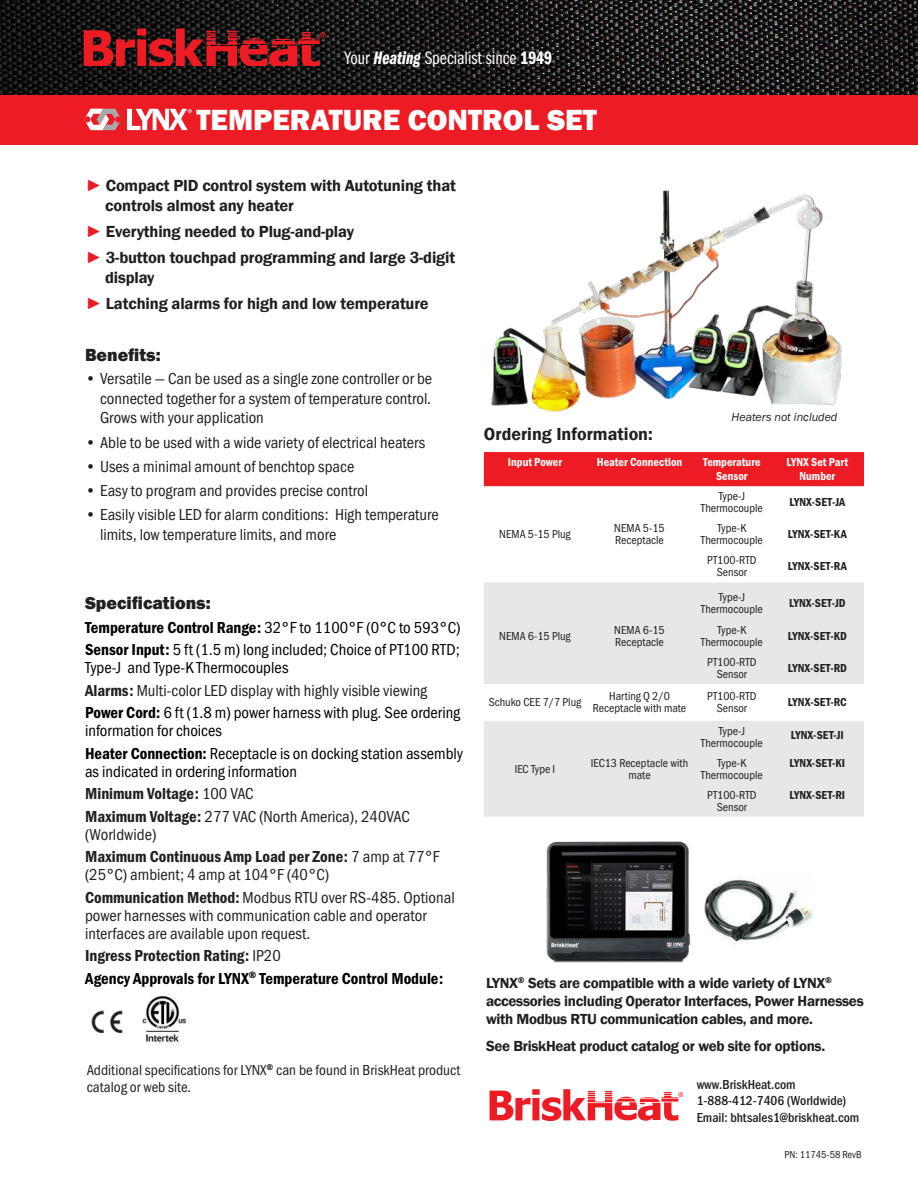
<style>
.page{position:relative;width:918px;height:1188px;background:#fff}
.page>*{position:absolute;margin:0;border:0;box-sizing:border-box;transform-origin:0 0}
.t1{font:800 30px "Franklin Gothic";color:#fff}
.t2{font:18.75px "Franklin Gothic URW Com Boo";color:#fff}
.t3{font:800 18px "Franklin Gothic";color:#221f1f}
.t4{font:600 18px "Franklin Gothic";color:#221f1f}
.t5{font:16.5px/19.5px "Franklin Gothic URW Cond";color:#221f1f}
.t6{font:600 16.5px/26.2px "Franklin Gothic";letter-spacing:-.01em;color:#221f1f}
.t7{font:16.5px/18px "Franklin Gothic URW Cond";color:#000}
.t8{font:16.5px/22.5px "Franklin Gothic URW Con Dem";color:#000}
.t9{font:16.5px "Franklin Gothic URW Con Dem";color:#221f1f}
.t10{font:600 15px/18px "Franklin Gothic";letter-spacing:-.02em;color:#221f1f}
.t11{font:15px/16.5px "Franklin Gothic URW Cond";color:#221f1f}
.t12{font:500 13.5px/16.5px "Franklin Gothic URW Cond";color:#221f1f}
.t13{font:12px/12px "Franklin Gothic URW Cond";color:#221f1f;text-align:center}
.t14{font:12px "Franklin Gothic URW Con Dem";color:#221f1f}
.t15{font:12px/13.5px "Franklin Gothic URW Con Dem";color:#fff;text-align:center}
.t16{font:italic 12px "Franklin Gothic";color:#221f1f}
.t17{font:10.5px "Franklin Gothic URW Cond";color:#221f1f}
.s1{font-family:"Franklin Gothic URW Com Dem Ita"}
.s2{font-family:"Franklin Gothic URW Com Dem"}
.s3{color:#ed1c24}
.s4{font-family:"Franklin Gothic URW Cond"}
.s5{font-family:"Franklin Gothic URW Con Dem"}
.s6{font-family:"Franklin Gothic URW Con Dem";color:#000}
.s7{color:#000}
.s8{color:#221f1f}
.s9{font-family:"Franklin Gothic URW Cond";color:#221f1f}
</style>
<div class="page">
<img style="left:0;top:0;width:918px;height:95px">
<div style="left:0;top:95px;width:918px;height:50px;background:#ed1c24"></div>
<svg style="left:84px;top:109px;width:37px;height:21px"></svg>
<svg style="left:127px;top:109px;width:65px;height:21px"></svg>
<svg style="left:84px;top:29px;width:242px;height:37px;background:#84191d"></svg>
<img style="left:491px;top:190px;width:351px;height:222px">
<svg style="left:490px;top:1089px;width:193px;height:32px"></svg>
<div style="left:484px;top:452px;width:380px;height:35px;background:#ed1c24"></div>
<div style="left:484px;top:582px;width:380px;height:235px;background:#e6e7e8"></div>
<svg style="left:484px;top:684px;width:380px;height:37px"></svg>
<img style="left:91px;top:1010px;width:32px;height:22px">
<img style="left:141px;top:996px;width:45px;height:47px">
<img style="left:546px;top:841px;width:145px;height:122px">
<img style="left:704px;top:879px;width:110px;height:64px">
<p class="t2" style="left:344px;top:52px;width:209px">Your <span class="s1">Heating</span> Specialist since <span class="s2">1949</span></p>
<h1 class="t1" style="left:196px;top:102px;width:402px">TEMPERATURE CONTROL SET</h1>
<p class="t6" style="left:105px;top:177px;width:352px;line-height:19.5px;text-indent:-19px"><span class="s3">►</span> Compact PID control system with Autotuning that controls almost any heater</p>
<p class="t6" style="left:86px;top:219px;width:371px"><span class="s3">►</span> Everything needed to Plug-and-play<br><span class="s3">►</span> 3-button touchpad programming and large 3-digit</p>
<p class="t6" style="left:86px;top:265px;width:345px;text-indent:19px">display<br><span class="s3">►</span> Latching alarms for high and low temperature</p>
<p class="t3" style="left:85px;top:344px;width:77px">Bene昀椀ts:</p>
<p class="t5" style="left:100px;top:371px;width:334px;text-align:justify;text-indent:-15px">• Versatile — Can be used as a single zone controller or be connected together for a system of temperature control.<br>Grows with your application</p>
<p class="t5" style="left:85px;top:434px;width:342px">• Able to be used with a wide variety of electrical heaters</p>
<p class="t5" style="left:85px;top:458px;width:271px">• Uses a minimal amount of benchtop space</p>
<p class="t5" style="left:85px;top:482px;width:285px">• Easy to program and provides precise control</p>
<p class="t5" style="left:100px;top:507px;width:340px;text-indent:-15px">• Easily visible LED for alarm conditions: High temperature limits, low temperature limits, and more</p>
<p class="t3" style="left:85px;top:592px;width:127px">Speci昀椀cations:</p>
<p class="t8" style="left:85px;top:617px;width:377px">Temperature Control Range: <span class="s4">32°F to 1100°F (0°C to 593°C)</span></p>
<p class="t7" style="left:85px;top:642px;width:376px"><span class="s5">Sensor Input:</span> 5 ft (1.5 m) long included; Choice of PT100 RTD;<br>Type-J and Type-K Thermocouples</p>
<p class="t5" style="left:85px;top:680px;width:377px;line-height:22.5px"><span class="s5">Alarms:</span> Multi-color LED display with highly visible viewing<br><span class="s6">Power Cord:</span> <span class="s7">6 ft (1.8 m) power harness with plug. See ordering</span></p>
<p class="t7" style="left:85px;top:721px;width:380px;line-height:22.5px">information for choices<br><span class="s5">Heater Connection:</span> Receptacle is on docking station assembly</p>
<p class="t7" style="left:85px;top:764px;width:213px">as indicated in ordering information</p>
<p class="t9" style="left:85px;top:788px;width:170px">Minimum Voltage: <span class="s4">100 VAC</span></p>
<p class="t5" style="left:85px;top:809px;width:326px;line-height:18px"><span class="s5">Maximum Voltage:</span> 277 VAC (North America), 240VAC (Worldwide)</p>
<p class="t9" style="left:85px;top:851px;width:356px">Maximum Continuous Amp Load per Zone: <span class="s4">7 amp at 77°F</span></p>
<p class="t5" style="left:85px;top:865px;width:371px;line-height:22.5px">(25°C) ambient; 4 amp at 104°F (40°C)<br><span class="s5">Communication Method:</span> Modbus RTU over RS-485. Optional</p>
<p class="t5" style="left:85px;top:908px;width:343px;line-height:18px">power harnesses with communication cable and operator interfaces are available upon request.</p>
<p class="t8" style="left:85px;top:946px;width:360px"><span class="s8">Ingress Protection Rating:</span> <span class="s9">IP20<br></span>Agency Approvals for LYNX<sup>®</sup> Temperature Control Module:</p>
<p class="t11" style="left:87px;top:1063px;width:375px">Additional specifications for LYNX<sup>®</sup> can be found in BriskHeat product catalog or web site.</p>
<p class="t4" style="left:484px;top:428px;width:170px">Ordering Information:</p>
<p class="t16" style="left:732px;top:410px;width:107px">Heaters not included</p>
<p class="t15" style="left:508px;top:456px;width:56px">Input Power</p>
<p class="t15" style="left:597px;top:456px;width:87px">Heater Connection</p>
<p class="t15" style="left:703px;top:456px;width:59px">Temperature<br>Sensor</p>
<p class="t15" style="left:786px;top:456px;width:63px">LYNX Set Part<br>Number</p>
<p class="t13" style="left:499px;top:529px;width:73px">NEMA 5-15 Plug</p>
<p class="t13" style="left:614px;top:523px;width:52px;text-align:left">NEMA 5-15<br>Receptacle</p>
<p class="t13" style="left:499px;top:631px;width:73px">NEMA 6-15 Plug</p>
<p class="t13" style="left:614px;top:625px;width:52px;text-align:left">NEMA 6-15<br>Receptacle</p>
<p class="t13" style="left:701px;top:491px;width:64px">Type-J<br>Thermocouple</p>
<p class="t14" style="left:789px;top:498px;width:57px">LYNX-SET-JA</p>
<p class="t13" style="left:701px;top:523px;width:64px">Type-K<br>Thermocouple</p>
<p class="t14" style="left:788px;top:530px;width:61px">LYNX-SET-KA</p>
<p class="t13" style="left:707px;top:555px;width:51px">PT100-RTD<br>Sensor</p>
<p class="t14" style="left:788px;top:562px;width:61px">LYNX-SET-RA</p>
<p class="t13" style="left:701px;top:592px;width:64px">Type-J<br>Thermocouple</p>
<p class="t14" style="left:789px;top:599px;width:58px">LYNX-SET-JD</p>
<p class="t13" style="left:701px;top:625px;width:64px">Type-K<br>Thermocouple</p>
<p class="t14" style="left:788px;top:632px;width:61px">LYNX-SET-KD</p>
<p class="t13" style="left:707px;top:657px;width:51px">PT100-RTD<br>Sensor</p>
<p class="t14" style="left:788px;top:664px;width:61px">LYNX-SET-RD</p>
<p class="t13" style="left:489px;top:697px;width:94px">Schuko CEE 7/7 Plug</p>
<p class="t13" style="left:593px;top:691px;width:95px">Harting Q 2/0<br>Receptacle with mate</p>
<p class="t13" style="left:707px;top:691px;width:51px">PT100-RTD<br>Sensor</p>
<p class="t14" style="left:788px;top:698px;width:60px">LYNX-SET-RC</p>
<p class="t13" style="left:515px;top:764px;width:42px">IEC Type I</p>
<p class="t13" style="left:591px;top:758px;width:99px">IEC13 Receptacle with mate</p>
<p class="t13" style="left:701px;top:726px;width:64px">Type-J<br>Thermocouple</p>
<p class="t14" style="left:791px;top:731px;width:55px">LYNX-SET-JI</p>
<p class="t13" style="left:701px;top:758px;width:64px">Type-K<br>Thermocouple</p>
<p class="t14" style="left:790px;top:759px;width:57px">LYNX-SET-KI</p>
<p class="t13" style="left:707px;top:790px;width:51px">PT100-RTD<br>Sensor</p>
<p class="t14" style="left:790px;top:790px;width:57px">LYNX-SET-RI</p>
<p class="t10" style="left:486px;top:975px;width:379px">LYNX<sup>®</sup> Sets are compatible with a wide variety of LYNX<sup>® </sup>accessories including Operator Interfaces, Power Harnesses with Modbus RTU communication cables, and more.</p>
<p class="t10" style="left:486px;top:1038px;width:341px">See BriskHeat product catalog or web site for options.</p>
<p class="t12" style="left:697px;top:1077px;width:164px">www.BriskHeat.com<br>1-888-412-7406 (Worldwide)<br>Email: bhtsales1@briskheat.com</p>
<p class="t17" style="left:784px;top:1151px;width:79px">PN: 11745-58 RevB</p>
</div>
